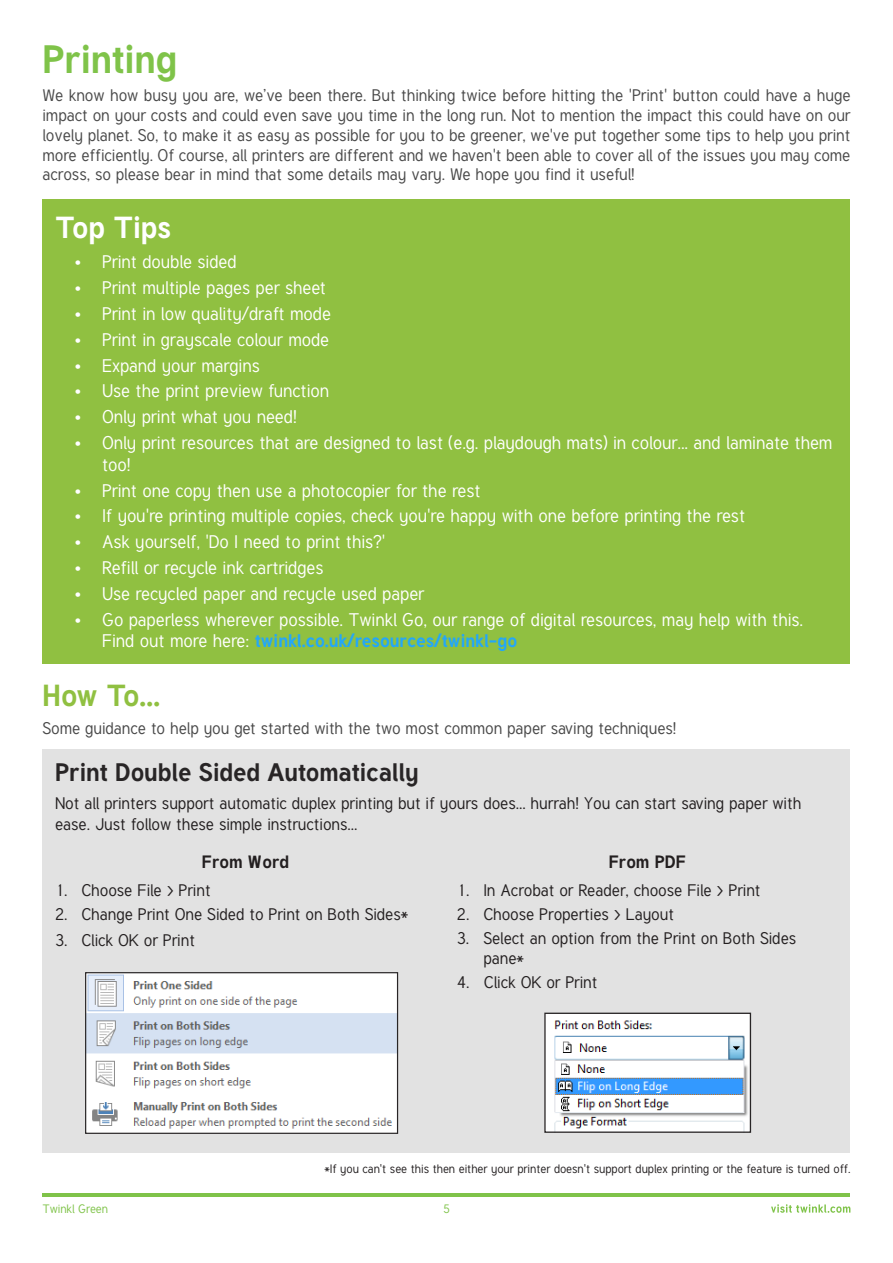
<style>
.page{position:relative;width:893px;height:1263px;background:#fff}
.page>*{position:absolute;margin:0;border:0;box-sizing:border-box;transform-origin:0 0}
.Heading_2{font:700 39px "Tuffy";letter-spacing:-.005em;color:#7fc349}
.Heading_2-2{font:700 30px "Tuffy";color:#90c041}
.Heading_2-3{font:700 30px "Tuffy";letter-spacing:-.005em;color:#fff}
.Heading_2-4{font:700 24.9px "Tuffy";letter-spacing:-.005em;color:#282526}
.t1{font:18px/21.6px "Tuffy";color:#fff}
.t2{font:700 17.7px "Tuffy";color:#231f20}
.Body_Copy{font:16.5px/19.8px "Tuffy";color:#494949;text-align:justify}
.t3{font:16.5px/21.1px "Tuffy";color:#231f20}
.t4{font:12px "Tuffy";color:#231f20}
.t5{font:12px "Tuffy";color:#7fc349}
.s1{font-weight:700;color:#23a7f9}
</style>
<div class="page">
<hr style="left:43px;top:1193px;width:807px;height:3px;background:#7fc349">
<svg style="left:771px;top:1204px;width:79px;height:9px"></svg>
<div style="left:43px;top:199px;width:807px;height:465px;background:#90c041"></div>
<div style="left:43px;top:749px;width:807px;height:261px;background:#e2e2e2"></div>
<div style="left:43px;top:993px;width:807px;height:160px;background:#e2e2e2"></div>
<img style="left:87px;top:974px;width:309px;height:158px">
<div style="left:85px;top:972px;width:313px;height:162px;border:1px solid #282526"></div>
<img style="left:546px;top:1015px;width:203px;height:116px">
<div style="left:544px;top:1013px;width:207px;height:120px;border:1px solid #282526"></div>
<p class="Heading_2" style="left:43px;top:28px;width:136px">Printing</p>
<p class="Body_Copy" style="left:43px;top:86px;width:809px">We know how busy you are, we’ve been there. But thinking twice before hitting the 'Print' button could have a huge impact on your costs and could even save you time in the long run. Not to mention the impact this could have on our lovely planet. So, to make it as easy as possible for you to be greener, we've put together some tips to help you print more efficiently. Of course, all printers are different and we haven't been able to cover all of the issues you may come across, so please bear in mind that some details may vary. We hope you find it useful!</p>
<p class="Heading_2-3" style="left:55px;top:204px;width:118px">Top Tips</p>
<p class="t1" style="left:75px;top:251px;width:163px">• Print double sided</p>
<p class="t1" style="left:75px;top:277px;width:252px">• Print multiple pages per sheet</p>
<p class="t1" style="left:75px;top:303px;width:257px">• Print in low quality/draft mode</p>
<p class="t1" style="left:75px;top:329px;width:256px">• Print in grayscale colour mode</p>
<p class="t1" style="left:75px;top:355px;width:186px">• Expand your margins</p>
<p class="t1" style="left:75px;top:380px;width:256px">• Use the print preview function</p>
<p class="t1" style="left:75px;top:406px;width:223px">• Only print what you need!</p>
<p class="t1" style="left:102px;top:432px;width:732px;text-indent:-27px">• Only print resources that are designed to last (e.g. playdough mats) in colour... and laminate them too!</p>
<p class="t1" style="left:75px;top:480px;width:407px">• Print one copy then use a photocopier for the rest</p>
<p class="t1" style="left:75px;top:506px;width:672px">• If you're printing multiple copies, check you're happy with one before printing the rest</p>
<p class="t1" style="left:75px;top:531px;width:312px">• Ask yourself, 'Do I need to print this?'</p>
<p class="t1" style="left:75px;top:557px;width:250px">• Refill or recycle ink cartridges</p>
<p class="t1" style="left:75px;top:583px;width:351px">• Use recycled paper and recycle used paper</p>
<p class="t1" style="left:102px;top:609px;width:703px;text-indent:-27px">• Go paperless wherever possible. Twinkl Go, our range of digital resources, may help with this.<br>Find out more here: <span class="s1">twinkl.co.uk/resources/twinkl-go</span></p>
<p class="Heading_2-2" style="left:43px;top:672px;width:119px">How To...</p>
<p class="Body_Copy" style="left:43px;top:719px;width:635px">Some guidance to help you get started with the two most common paper saving techniques!</p>
<p class="Heading_2-4" style="left:55px;top:753px;width:365px">Print Double Sided Automatically</p>
<p class="t3" style="left:55px;top:793px;width:748px">Not all printers support automatic duplex printing but if yours does... hurrah! You can start saving paper with ease. Just follow these simple instructions...</p>
<p class="t2" style="left:202px;top:848px;width:89px">From Word</p>
<p class="t3" style="left:55px;top:880px;width:157px">1. Choose File &gt; Print</p>
<p class="t3" style="left:55px;top:904px;width:355px">2. Change Print One Sided to Print on Both Sides*</p>
<p class="t3" style="left:55px;top:929px;width:141px">3. Click OK or Print</p>
<p class="t2" style="left:609px;top:848px;width:79px">From PDF</p>
<p class="t3" style="left:457px;top:880px;width:305px">1. In Acrobat or Reader, choose File &gt; Print</p>
<p class="t3" style="left:457px;top:904px;width:219px">2. Choose Properties &gt; Layout</p>
<p class="t3" style="left:483px;top:929px;width:314px;line-height:19.8px;text-indent:-26px">3. Select an option from the Print on Both Sides pane*</p>
<p class="t3" style="left:457px;top:972px;width:142px">4. Click OK or Print</p>
<p class="t4" style="left:324px;top:1161px;width:527px">*If you can't see this then either your printer doesn't support duplex printing or the feature is turned off.</p>
<p class="t5" style="left:43px;top:1201px;width:67px">Twinkl Green</p>
<p class="t5" style="left:443px;top:1201px;width:8px">5</p>
</div>
